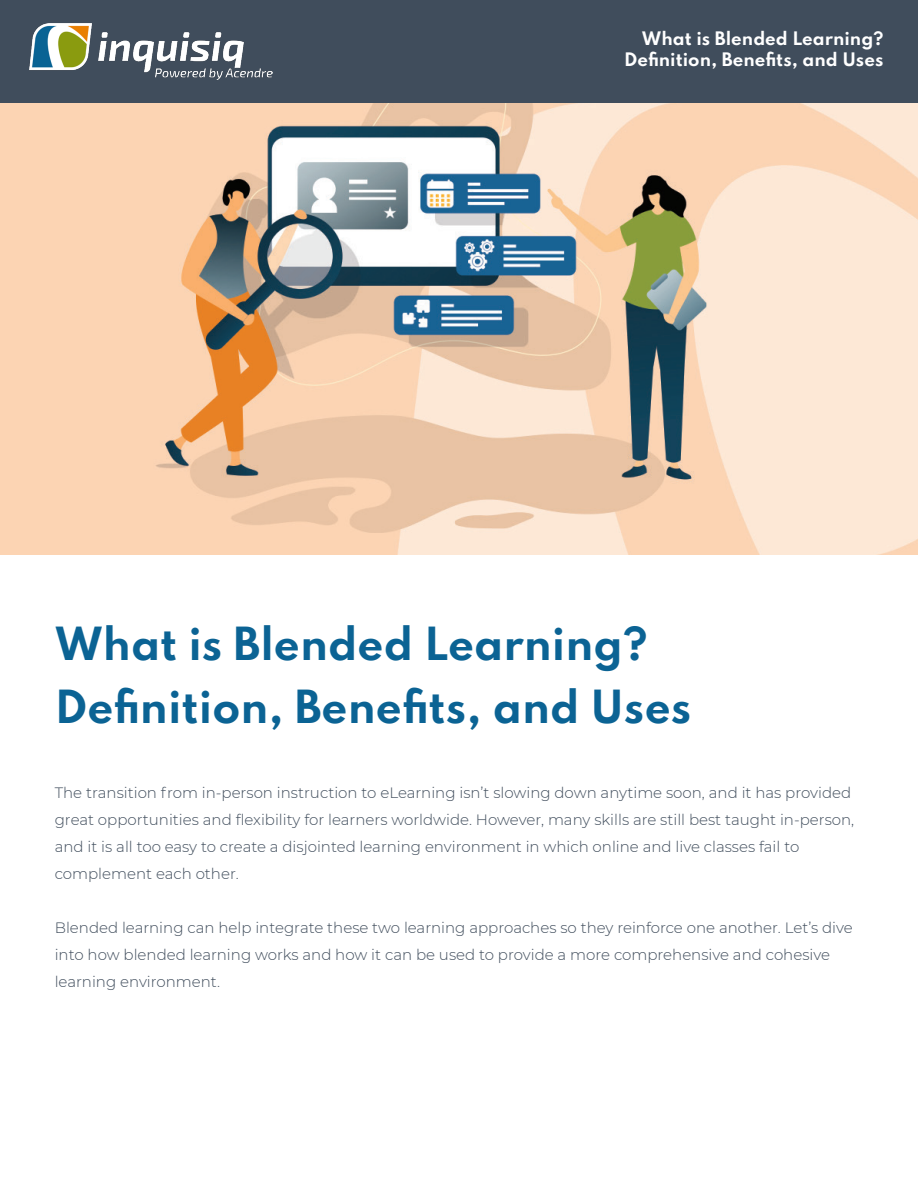
<style>
.page{position:relative;width:918px;height:1188px;background:#fff}
.page>*{position:absolute;margin:0;border:0;box-sizing:border-box;transform-origin:0 0}
.t1{font:700 40.5px "Spartan";color:#0b6394}
.t2{font:700 16.5px/21px "Spartan";color:#fff;text-align:right}
.t3{font:300 15px/27px "Montserrat";color:#404d5c}
</style>
<div class="page">
<div style="left:0;top:0;width:918px;height:104px;background:#404d5c"></div>
<img style="left:30px;top:24px;width:242px;height:56px">
<img style="left:1px;top:104px;width:917px;height:450px">
<p class="t2" style="left:624px;top:28px;width:261px">What is Blended Learning?<br>Definition, Benefits, and Uses</p>
<p class="t1" style="left:55px;top:613px;width:594px">What is Blended Learning?</p>
<p class="t1" style="left:55px;top:676px;width:638px">Definition, Benefits, and Uses</p>
<p class="t3" style="left:55px;top:778px;width:801px">The transition from in-person instruction to eLearning isn’t slowing down anytime soon, and it has provided great opportunities and flexibility for learners worldwide. However, many skills are still best taught in-person, and it is all too easy to create a disjointed learning environment in which online and live classes fail to complement each other.</p>
<p class="t3" style="left:55px;top:913px;width:800px">Blended learning can help integrate these two learning approaches so they reinforce one another. Let’s dive into how blended learning works and how it can be used to provide a more comprehensive and cohesive learning environment.</p>
</div>
